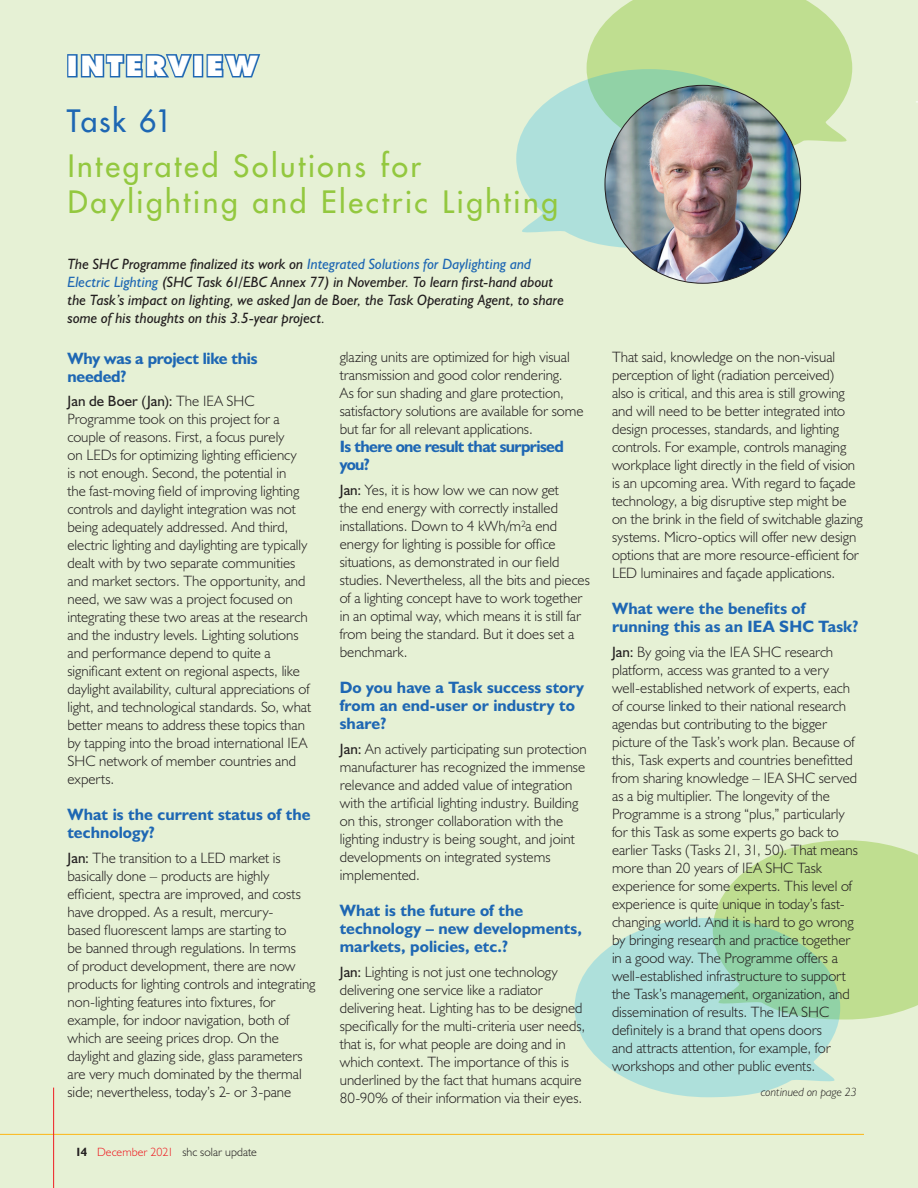
<style>
.page{position:relative;width:918px;height:1188px;background:#e6f1d5}
.page>*{position:absolute;margin:0;border:0;box-sizing:border-box;transform-origin:0 0}
.t1{font:30px/36px "Futura";letter-spacing:.085em;color:#93c83f}
.t2{font:30px "Futura";letter-spacing:.03em;color:#1e67b3}
.t3{font:800 27px "Futura";letter-spacing:.105em;color:#fff}
.t4{font:700 16.5px/18px "Humanist 521 BT";color:#1e67b3}
.t5{font:700 16.5px/18px "Humanist 521 BT";letter-spacing:-.04em;color:#1e67b3}
.t6{font:300 15px/18px "Humanist 521 BT";color:#231f20}
.t7{font:italic 15px/18px "Humanist 521 BT";color:#231f20}
.t8{font:300 12px "Humanist 521 BT";letter-spacing:.005em;color:#231f20}
.t9{font:italic 300 12px "Humanist 521 BT";letter-spacing:.005em;color:#231f20}
.s1{color:#1e67b3}
.s2{font-weight:400}
.s3{font-weight:700}
.s4{color:#ee1d23}
</style>
<div class="page">
<hr style="left:0;top:1134px;width:864px;height:1px;background:#fcb615">
<hr style="left:53px;top:1088px;width:1px;height:100px;background:#ee1d23">
<svg style="left:714px;top:840px;width:204px;height:180px"></svg>
<div style="left:67px;top:54px;width:11px;height:23px;border:3px solid #1e67b3"></div>
<svg style="left:80px;top:54px;width:114px;height:24px"></svg>
<div style="left:193px;top:54px;width:10px;height:23px;border:3px solid #1e67b3"></div>
<svg style="left:206px;top:54px;width:55px;height:24px"></svg>
<svg style="left:587px;top:0;width:265px;height:142px"></svg>
<svg style="left:516px;top:69px;width:266px;height:177px;fill:#aee0db"></svg>
<svg style="left:575px;top:918px;width:265px;height:179px;fill:#aee0db"></svg>
<img style="left:605px;top:85px;width:196px;height:198px">
<h2 class="t3" style="left:67px;top:49px;width:193px">INTERVIEW</h2>
<h1 class="t2" style="left:67px;top:101px;width:107px">Task 61</h1>
<h1 class="t1" style="left:68px;top:148px;width:492px">Integrated Solutions for<br>Daylighting and Electric Lighting</h1>
<p class="t7" style="left:68px;top:255px;width:498px">The SHC Programme finalized its work on <span class="s1">Integrated Solutions for Daylighting and Electric Lighting</span> (SHC Task 61/EBC Annex 77) in November. To learn first-hand about the Task’s impact on lighting, we asked Jan de Boer, the Task Operating Agent, to share some of his thoughts on this 3.5-year project.</p>
<p class="t4" style="left:68px;top:349px;width:192px">Why was a project like this needed?</p>
<p class="t6" style="left:68px;top:392px;width:245px"><span class="s2">Jan de Boer (Jan):</span> The IEA SHC Programme took on this project for a couple of reasons. First, a focus purely<br>on LEDs for optimizing lighting efficiency<br>is not enough. Second, the potential in<br>the fast-moving field of improving lighting controls and daylight integration was not being adequately addressed. And third, electric lighting and daylighting are typically dealt with by two separate communities and market sectors. The opportunity, and need, we saw was a project focused on integrating these two areas at the research and the industry levels. Lighting solutions and performance depend to quite a significant extent on regional aspects, like daylight availability, cultural appreciations of light, and technological standards. So, what better means to address these topics than by tapping into the broad international IEA SHC network of member countries and experts.</p>
<p class="t4" style="left:68px;top:805px;width:245px">What is the current status of the technology?</p>
<p class="t6" style="left:68px;top:849px;width:250px"><span class="s2">Jan:</span> The transition to a LED market is basically done – products are highly efficient, spectra are improved, and costs have dropped. As a result, mercury-<br>based fluorescent lamps are starting to<br>be banned through regulations. In terms<br>of product development, there are now products for lighting controls and integrating non-lighting features into fixtures, for example, for indoor navigation, both of which are seeing prices drop. On the daylight and glazing side, glass parameters are very much dominated by the thermal side; nevertheless, today’s 2- or 3-pane</p>
<p class="t6" style="left:340px;top:348px;width:245px">glazing units are optimized for high visual transmission and good color rendering.<br>As for sun shading and glare protection, satisfactory solutions are available for some but far for all relevant applications.</p>
<p class="t5" style="left:340px;top:437px;width:226px">Is there one result that surprised you?</p>
<p class="t6" style="left:340px;top:481px;width:252px"><span class="s2">Jan:</span> Yes, it is how low we can now get<br>the end energy with correctly installed installations. Down to 4 kWh/m²a end energy for lighting is possible for office situations, as demonstrated in our field studies. Nevertheless, all the bits and pieces of a lighting concept have to work together in an optimal way, which means it is still far from being the standard. But it does set a benchmark.</p>
<p class="t4" style="left:340px;top:678px;width:246px">Do you have a Task success story from an end-user or industry to share?</p>
<p class="t6" style="left:340px;top:740px;width:249px"><span class="s2">Jan:</span> An actively participating sun protection manufacturer has recognized the immense relevance and added value of integration with the artificial lighting industry. Building on this, stronger collaboration with the lighting industry is being sought, and joint developments on integrated systems implemented.</p>
<p class="t4" style="left:340px;top:901px;width:244px">What is the future of the technology – new developments, markets, policies, etc.?</p>
<p class="t6" style="left:340px;top:962px;width:247px"><span class="s2">Jan:</span> Lighting is not just one technology delivering one service like a radiator delivering heat. Lighting has to be designed specifically for the multi-criteria user needs, that is, for what people are doing and in which context. The importance of this is underlined by the fact that humans acquire 80-90% of their information via their eyes.</p>
<p class="t8" style="left:75px;top:1144px;width:183px"><span class="s3">14</span> <span class="s4">December 2021</span> shc solar update</p>
<p class="t6" style="left:612px;top:348px;width:252px">That said, knowledge on the non-visual perception of light (radiation perceived)<br>also is critical, and this area is still growing and will need to be better integrated into design processes, standards, and lighting controls. For example, controls managing workplace light directly in the field of vision is an upcoming area. With regard to façade technology, a big disruptive step might be on the brink in the field of switchable glazing systems. Micro-optics will offer new design options that are more resource-efficient for LED luminaires and façade applications.</p>
<p class="t4" style="left:612px;top:599px;width:248px">What were the benefits of running this as an IEA SHC Task?</p>
<p class="t6" style="left:612px;top:643px;width:247px"><span class="s2">Jan:</span> By going via the IEA SHC research platform, access was granted to a very well-established network of experts, each of course linked to their national research agendas but contributing to the bigger picture of the Task’s work plan. Because of this, Task experts and countries benefitted from sharing knowledge – IEA SHC served as a big multiplier. The longevity of the Programme is a strong “plus,” particularly for this Task as some experts go back to earlier Tasks (Tasks 21, 31, 50). That means more than 20 years of IEA SHC Task experience for some experts. This level of experience is quite unique in today’s fast&shy;changing world. And it is hard to go wrong by bringing research and practice together in a good way. The Programme offers a well-established infrastructure to support the Task’s management, organization, and dissemination of results. The IEA SHC definitely is a brand that opens doors<br>and attracts attention, for example, for workshops and other public events.</p>
<p class="t9" style="left:761px;top:1084px;width:98px">continued on page 23</p>
</div>
